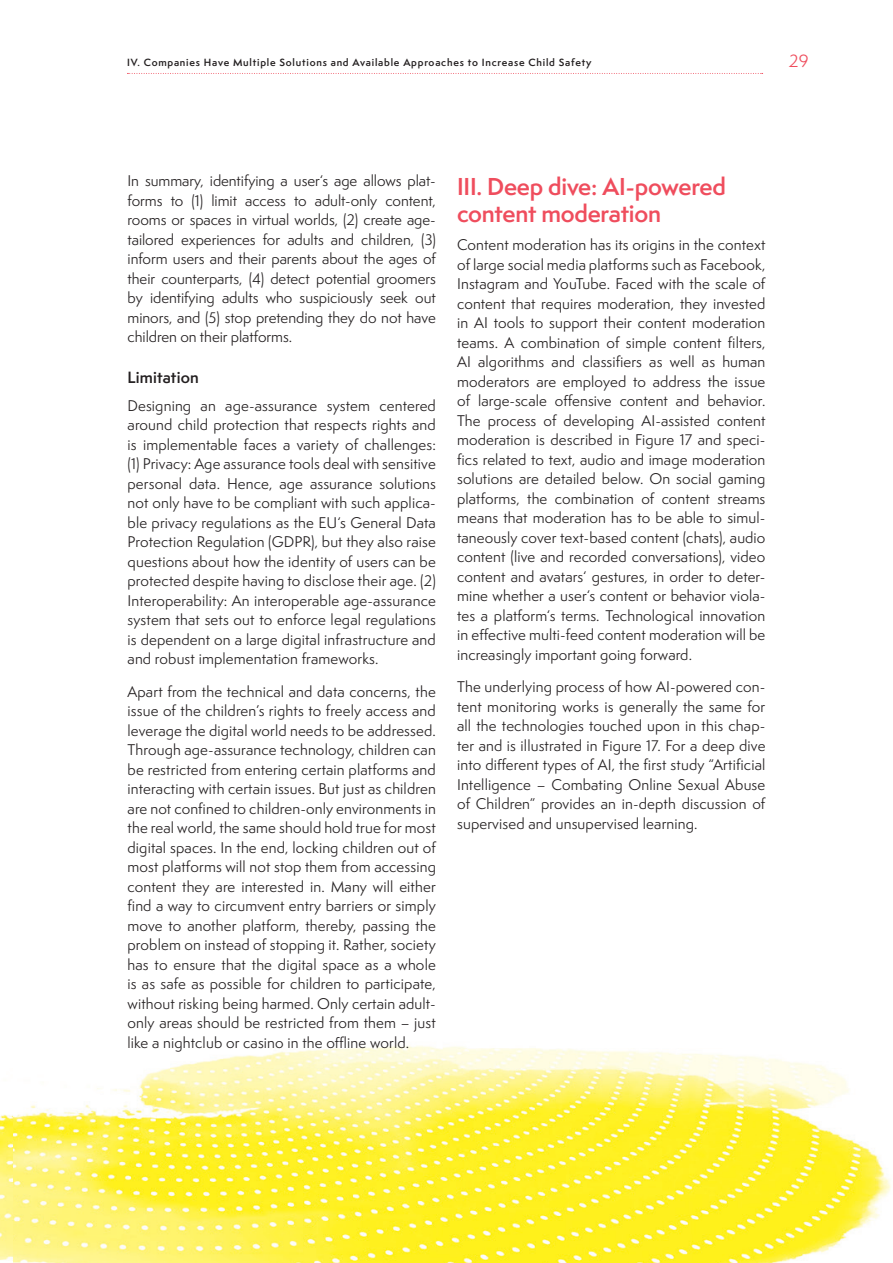
<style>
.page{position:relative;width:893px;height:1263px;background:#fff}
.page>*{position:absolute;margin:0;border:0;box-sizing:border-box;transform-origin:0 0}
.t1{font:600 22.5px/27px "Semplicita Pro";letter-spacing:-.01em;color:#ef4d5d}
.t2{font:16.5px "Semplicita Pro";color:#ef4d5d}
.t3{font:600 15px "Semplicita Pro";letter-spacing:.01em;color:#231f20}
.t4{font:14.25px/19.5px "Semplicita Pro";letter-spacing:.01em;color:#231f20;text-align:justify}
.t5{font:600 9.6px "Semplicita Pro";letter-spacing:.08em;color:#231f20}
</style>
<div class="page">
<img style="left:13px;top:1046px;width:878px;height:217px">
<img style="left:0;top:1115px;width:13px;height:146px">
<svg style="left:127px;top:73px;width:636px;height:1px"></svg>
<p class="t5" style="left:127px;top:56px;width:466px">IV. Companies Have Multiple Solutions and Available Approaches to Increase Child Safety</p>
<p class="t2" style="left:789px;top:49px;width:21px">29</p>
<p class="t4" style="left:128px;top:171px;width:310px">In summary, identifying a user‘s age allows plat&shy;forms to (1) limit access to adult-only content, rooms or spaces in virtual worlds, (2) create age&shy;tailored experiences for adults and children, (3) inform users and their parents about the ages of their counterparts, (4) detect potential groomers by identifying adults who suspiciously seek out minors, and (5) stop pretending they do not have children on their platforms.</p>
<p class="t3" style="left:128px;top:366px;width:73px">Limitation</p>
<p class="t4" style="left:128px;top:396px;width:310px">Designing an age-assurance system centered around child protection that respects rights and is implementable faces a variety of challenges: (1) Privacy: Age assurance tools deal with sensitive personal data. Hence, age assurance solutions not only have to be compliant with such applica&shy;ble privacy regulations as the EU‘s General Data Protection Regulation (GDPR), but they also raise questions about how the identity of users can be protected despite having to disclose their age. (2)<br>Interoperability: An interoperable age-assurance system that sets out to enforce legal regulations is dependent on a large digital infrastructure and and robust implementation frameworks.</p>
<p class="t4" style="left:128px;top:681px;width:310px">Apart from the technical and data concerns, the issue of the children’s rights to freely access and leverage the digital world needs to be addressed.<br>Through age-assurance technology, children can be restricted from entering certain platforms and interacting with certain issues. But just as children are not confined to children-only environments in the real world, the same should hold true for most digital spaces. In the end, locking children out of most platforms will not stop them from accessing content they are interested in. Many will either find a way to circumvent entry barriers or simply move to another platform, thereby, passing the problem on instead of stopping it. Rather, society has to ensure that the digital space as a whole is as safe as possible for children to participate, without risking being harmed. Only certain adult&shy;only areas should be restricted from them – just like a nightclub or casino in the offline world.</p>
<h1 class="t1" style="left:457px;top:173px;width:270px">III. Deep dive: AI-powered content moderation</h1>
<p class="t4" style="left:457px;top:235px;width:310px">Content moderation has its origins in the context of large social media platforms such as Facebook, Instagram and YouTube. Faced with the scale of content that requires moderation, they invested in AI tools to support their content moderation teams. A combination of simple content filters, AI algorithms and classifiers as well as human moderators are employed to address the issue of large-scale offensive content and behavior.<br>The process of developing AI-assisted content moderation is described in Figure 17 and speci&shy;fics related to text, audio and image moderation solutions are detailed below. On social gaming platforms, the combination of content streams means that moderation has to be able to simul&shy;taneously cover text-based content (chats), audio content (live and recorded conversations), video content and avatars‘ gestures, in order to deter&shy;mine whether a user‘s content or behavior viola&shy;tes a platform‘s terms. Technological innovation in effective multi-feed content moderation will be increasingly important going forward.</p>
<p class="t4" style="left:457px;top:677px;width:310px">The underlying process of how AI-powered con&shy;tent monitoring works is generally the same for all the technologies touched upon in this chap&shy;ter and is illustrated in Figure 17. For a deep dive into different types of AI, the first study “Artificial Intelligence – Combating Online Sexual Abuse of Children” provides an in-depth discussion of supervised and unsupervised learning.</p>
</div>
